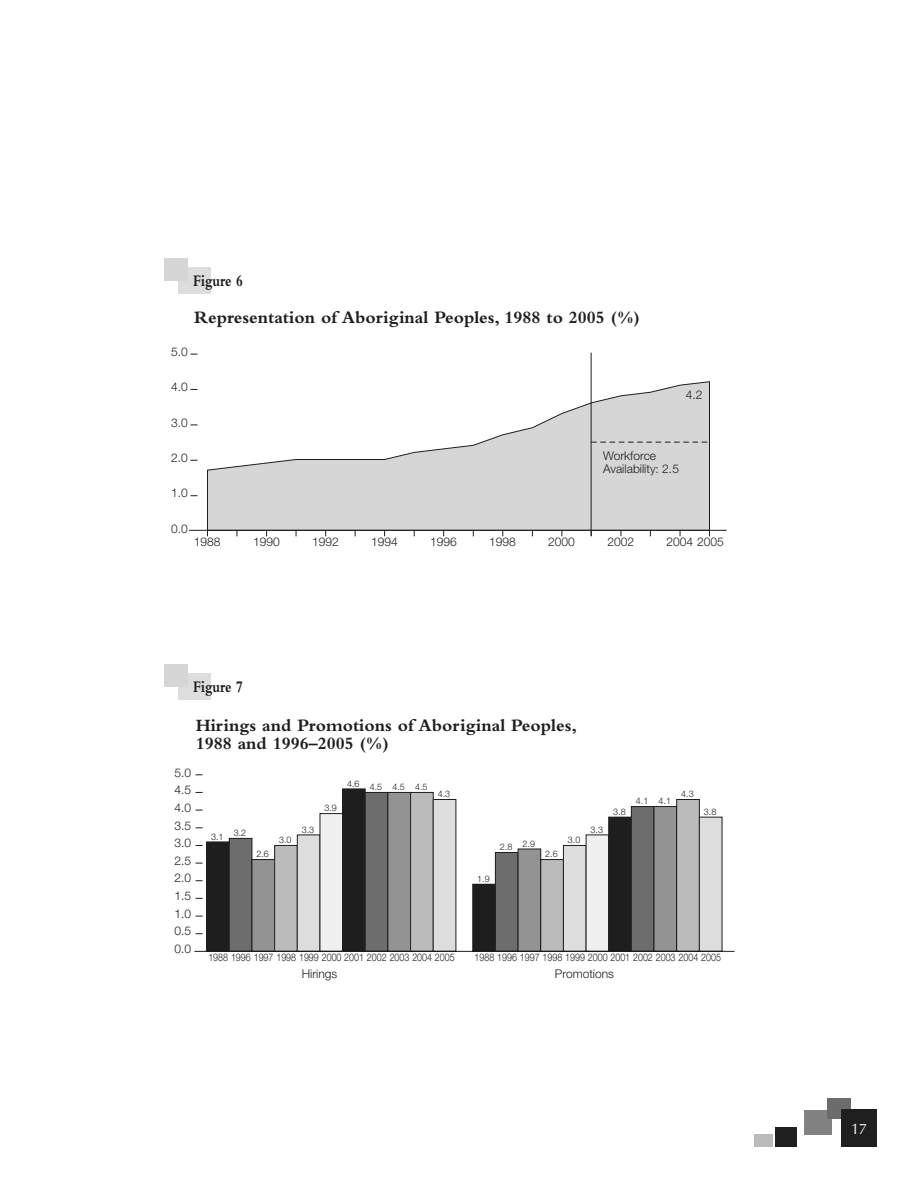
<style>
.page{position:relative;width:918px;height:1188px;background:#fff}
.page>*{position:absolute;margin:0;border:0;box-sizing:border-box;transform-origin:0 0}
.t1{font:700 18px/18px "Bembo";color:#1e1e1e}
.t2{font:700 16.95px "Bembo";color:#1e1e1e;scale:.8 1}
.t3{font:15px "Optima";color:#fff}
.t4{font:300 12px/13.5px "Helvetica Neue";color:#1e1e1e}
.t5{font:300 10.5px "Helvetica Neue";color:#1e1e1e;scale:.85 1}
.t6{font:300 9px "Helvetica Neue";color:#1e1e1e}
</style>
<div class="page">
<div style="left:775px;top:1128px;width:22px;height:19px;background:#1f1f1f"></div>
<div style="left:804px;top:1110px;width:28px;height:24px;background:#828282"></div>
<div style="left:827px;top:1098px;width:23px;height:21px;background:#6c6c6c"></div>
<div style="left:841px;top:1110px;width:36px;height:37px;background:#1f1f1f"></div>
<div style="left:755px;top:1134px;width:18px;height:13px;background:#bbb"></div>
<div style="left:178px;top:267px;width:33px;height:27px;background:#ddd"></div>
<div style="left:165px;top:259px;width:23px;height:22px;background:#d6d6d6"></div>
<svg style="left:207px;top:381px;width:503px;height:149px"></svg>
<hr style="left:190px;top:530px;width:536px;height:1px;background:#1e1e1e">
<hr style="left:591px;top:353px;width:1px;height:182px;background:#1e1e1e">
<svg style="left:592px;top:442px;width:118px;height:1px"></svg>
<div style="left:178px;top:673px;width:33px;height:27px;background:#ddd"></div>
<div style="left:165px;top:665px;width:23px;height:22px;background:#d6d6d6"></div>
<div style="left:207px;top:842px;width:22px;height:109px;background:#1e1e1e"></div>
<div style="left:206px;top:842px;width:23px;height:110px;border:1px solid #1e1e1e"></div>
<div style="left:229px;top:838px;width:23px;height:113px;background:#6d6d6d"></div>
<div style="left:229px;top:838px;width:23px;height:114px;border:1px solid #1e1e1e"></div>
<div style="left:252px;top:860px;width:23px;height:91px;background:#939393"></div>
<div style="left:275px;top:845px;width:22px;height:106px;background:#bbb"></div>
<div style="left:274px;top:845px;width:23px;height:107px;border:1px solid #1e1e1e"></div>
<div style="left:297px;top:835px;width:23px;height:116px;background:#ddd"></div>
<div style="left:297px;top:835px;width:23px;height:117px;border:1px solid #1e1e1e"></div>
<div style="left:320px;top:814px;width:23px;height:137px;background:#f0f0f0"></div>
<div style="left:343px;top:789px;width:22px;height:162px;background:#1e1e1e"></div>
<div style="left:342px;top:789px;width:23px;height:163px;border:1px solid #1e1e1e"></div>
<div style="left:365px;top:792px;width:23px;height:159px;background:#6d6d6d"></div>
<div style="left:365px;top:792px;width:23px;height:160px;border:1px solid #1e1e1e"></div>
<div style="left:388px;top:792px;width:23px;height:159px;background:#939393"></div>
<div style="left:411px;top:792px;width:22px;height:159px;background:#bbb"></div>
<div style="left:410px;top:792px;width:23px;height:160px;border:1px solid #1e1e1e"></div>
<div style="left:433px;top:800px;width:23px;height:151px;background:#ddd"></div>
<div style="left:433px;top:799px;width:23px;height:153px;border:1px solid #1e1e1e"></div>
<div style="left:473px;top:884px;width:22px;height:67px;background:#1e1e1e"></div>
<div style="left:495px;top:853px;width:23px;height:98px;background:#6d6d6d"></div>
<div style="left:495px;top:852px;width:23px;height:100px;border:1px solid #1e1e1e"></div>
<div style="left:518px;top:849px;width:23px;height:102px;background:#939393"></div>
<div style="left:518px;top:849px;width:23px;height:103px;border:1px solid #1e1e1e"></div>
<div style="left:541px;top:860px;width:22px;height:91px;background:#bbb"></div>
<div style="left:563px;top:845px;width:23px;height:106px;background:#ddd"></div>
<div style="left:563px;top:845px;width:23px;height:107px;border:1px solid #1e1e1e"></div>
<div style="left:586px;top:835px;width:23px;height:116px;background:#f0f0f0"></div>
<div style="left:609px;top:817px;width:22px;height:134px;background:#1e1e1e"></div>
<div style="left:608px;top:817px;width:24px;height:135px;border:1px solid #1e1e1e"></div>
<div style="left:631px;top:807px;width:23px;height:144px;background:#6d6d6d"></div>
<div style="left:631px;top:806px;width:23px;height:146px;border:1px solid #1e1e1e"></div>
<div style="left:654px;top:807px;width:23px;height:144px;background:#939393"></div>
<div style="left:654px;top:806px;width:23px;height:146px;border:1px solid #1e1e1e"></div>
<div style="left:677px;top:800px;width:22px;height:151px;background:#bbb"></div>
<div style="left:699px;top:817px;width:23px;height:134px;background:#ddd"></div>
<div style="left:699px;top:817px;width:23px;height:135px;border:1px solid #1e1e1e"></div>
<hr style="left:195px;top:951px;width:539px;height:1px;background:#1e1e1e">
<h2 class="t2" style="left:193px;top:274px;width:64px">Figure 6</h2>
<h1 class="t1" style="left:194px;top:310px;width:447px">Representation of Aboriginal Peoples, 1988 to 2005 (%)</h1>
<p class="t4" style="left:171px;top:346px;width:18px">5.0</p>
<p class="t4" style="left:171px;top:381px;width:18px">4.0</p>
<p class="t4" style="left:171px;top:417px;width:18px">3.0</p>
<p class="t4" style="left:171px;top:452px;width:18px">2.0</p>
<p class="t4" style="left:171px;top:488px;width:18px">1.0</p>
<p class="t4" style="left:171px;top:523px;width:18px">0.0</p>
<p class="t4" style="left:686px;top:389px;width:18px">4.2</p>
<p class="t4" style="left:603px;top:450px;width:77px">Workforce<br>Availability: 2.5</p>
<p class="t4" style="left:194px;top:536px;width:28px">1988</p>
<p class="t4" style="left:253px;top:536px;width:28px">1990</p>
<p class="t4" style="left:312px;top:536px;width:28px">1992</p>
<p class="t4" style="left:371px;top:536px;width:28px">1994</p>
<p class="t4" style="left:430px;top:536px;width:28px">1996</p>
<p class="t4" style="left:489px;top:536px;width:28px">1998</p>
<p class="t4" style="left:548px;top:536px;width:28px">2000</p>
<p class="t4" style="left:607px;top:536px;width:28px">2002</p>
<p class="t4" style="left:666px;top:536px;width:59px">2004 2005</p>
<h2 class="t2" style="left:193px;top:680px;width:64px">Figure 7</h2>
<h1 class="t1" style="left:196px;top:718px;width:383px">Hirings and Promotions of Aboriginal Peoples,<br>1988 and 1996–2005 (%)</h1>
<p class="t4" style="left:175px;top:767px;width:18px">5.0</p>
<p class="t4" style="left:175px;top:784px;width:18px">4.5</p>
<p class="t4" style="left:175px;top:802px;width:18px">4.0</p>
<p class="t4" style="left:175px;top:820px;width:18px">3.5</p>
<p class="t4" style="left:175px;top:837px;width:18px">3.0</p>
<p class="t4" style="left:175px;top:855px;width:18px">2.5</p>
<p class="t4" style="left:175px;top:873px;width:18px">2.0</p>
<p class="t4" style="left:175px;top:890px;width:18px">1.5</p>
<p class="t4" style="left:175px;top:908px;width:18px">1.0</p>
<p class="t4" style="left:175px;top:926px;width:18px">0.5</p>
<p class="t4" style="left:175px;top:943px;width:18px">0.0</p>
<p class="t6" style="left:211px;top:831px;width:37px">3.1 3.2</p>
<p class="t6" style="left:256px;top:851px;width:14px">2.6</p>
<p class="t6" style="left:279px;top:837px;width:14px">3.0</p>
<p class="t6" style="left:302px;top:826px;width:14px">3.3</p>
<p class="t6" style="left:324px;top:805px;width:14px">3.9</p>
<p class="t6" style="left:347px;top:784px;width:82px">4.6 4.5 4.5 4.5</p>
<p class="t6" style="left:438px;top:791px;width:14px">4.3</p>
<p class="t6" style="left:477px;top:876px;width:14px">1.9</p>
<p class="t6" style="left:500px;top:842px;width:37px">2.8 2.9</p>
<p class="t6" style="left:545px;top:851px;width:14px">2.6</p>
<p class="t6" style="left:568px;top:837px;width:14px">3.0</p>
<p class="t6" style="left:591px;top:826px;width:14px">3.3</p>
<p class="t6" style="left:613px;top:808px;width:14px">3.8</p>
<p class="t6" style="left:636px;top:798px;width:37px">4.1 4.1</p>
<p class="t6" style="left:681px;top:791px;width:14px">4.3</p>
<p class="t6" style="left:704px;top:808px;width:14px">3.8</p>
<p class="t5" style="left:208px;top:954px;width:291px">1988 1996 1997 1998 1999 2000 2001 2002 2003 2004 2005</p>
<p class="t5" style="left:474px;top:954px;width:291px">1988 1996 1997 1998 1999 2000 2001 2002 2003 2004 2005</p>
<p class="t4" style="left:302px;top:968px;width:37px">Hirings</p>
<p class="t4" style="left:555px;top:968px;width:61px">Promotions</p>
<p class="t3" style="left:851px;top:1123px;width:17px">17</p>
</div>
